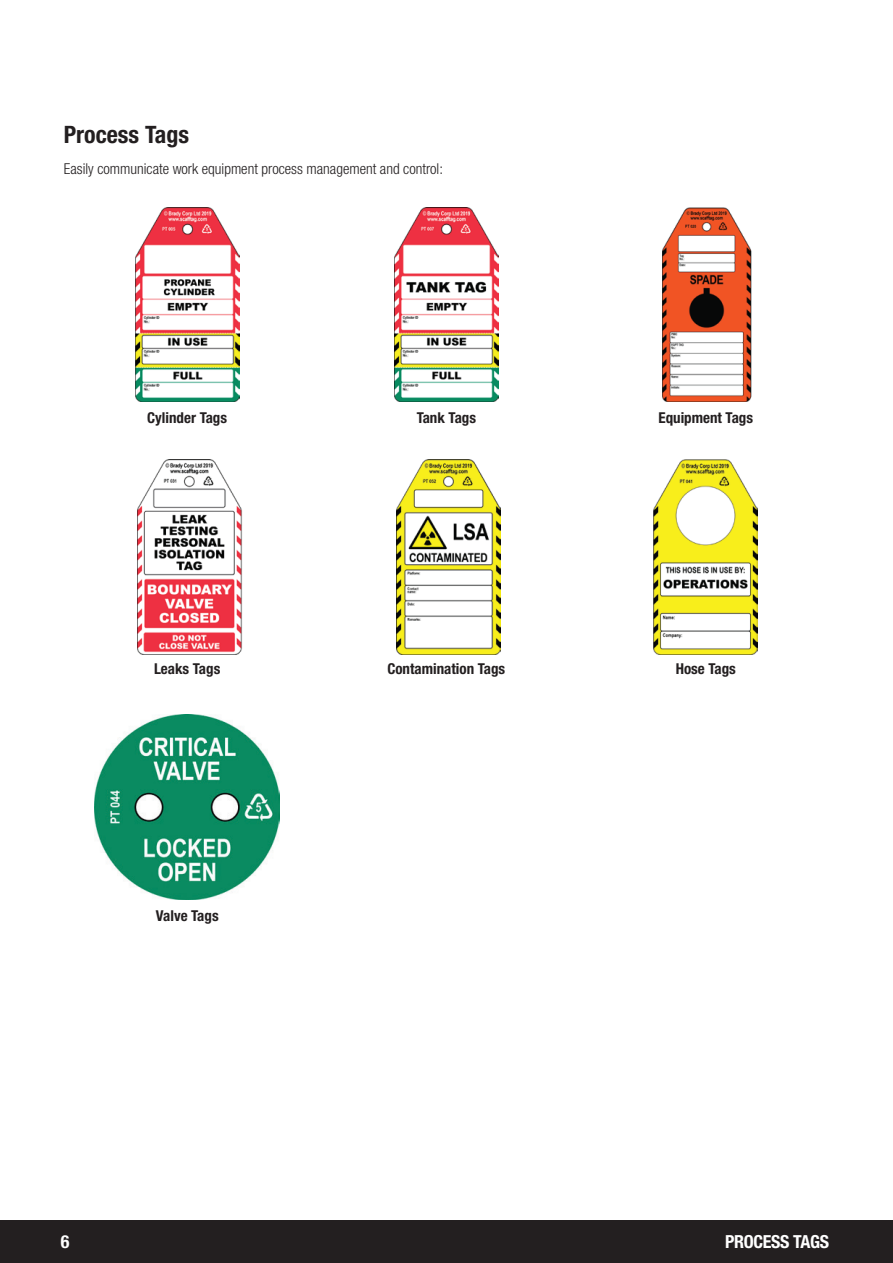
<style>
.page{position:relative;width:893px;height:1263px;background:#fff}
.page>*{position:absolute;margin:0;border:0;box-sizing:border-box;transform-origin:0 0}
.t1{font:700 condensed 24px "Helvetica Neue LT Pro";color:#231f20}
.t2{font:700 condensed 18px "Helvetica Neue LT Pro";letter-spacing:-.02em;color:#fff}
.t3{font:700 condensed 15px "Helvetica Neue LT Pro";color:#231f20}
.t4{font:300 condensed 15px "Helvetica Neue LT Pro";color:#231f20}
</style>
<div class="page">
<div style="left:0;top:1221px;width:893px;height:42px;background:#231f20"></div>
<img style="left:662px;top:207px;width:90px;height:195px">
<img style="left:135px;top:207px;width:104px;height:195px">
<img style="left:395px;top:207px;width:104px;height:195px">
<img style="left:396px;top:460px;width:104px;height:194px">
<img style="left:137px;top:460px;width:105px;height:194px">
<img style="left:654px;top:460px;width:104px;height:194px">
<img style="left:95px;top:715px;width:184px;height:184px">
<h1 class="t1" style="left:64px;top:120px;width:127px">Process Tags</h1>
<p class="t4" style="left:64px;top:160px;width:381px">Easily communicate work equipment process management and control:</p>
<p class="t3" style="left:147px;top:408px;width:81px">Cylinder Tags</p>
<p class="t3" style="left:417px;top:408px;width:61px">Tank Tags</p>
<p class="t3" style="left:658px;top:408px;width:96px">Equipment Tags</p>
<p class="t3" style="left:154px;top:659px;width:68px">Leaks Tags</p>
<p class="t3" style="left:387px;top:659px;width:119px">Contamination Tags</p>
<p class="t3" style="left:676px;top:659px;width:62px">Hose Tags</p>
<p class="t3" style="left:156px;top:906px;width:65px">Valve Tags</p>
<p class="t2" style="left:61px;top:1231px;width:10px">6</p>
<p class="t2" style="left:725px;top:1231px;width:105px">PROCESS TAGS</p>
</div>
